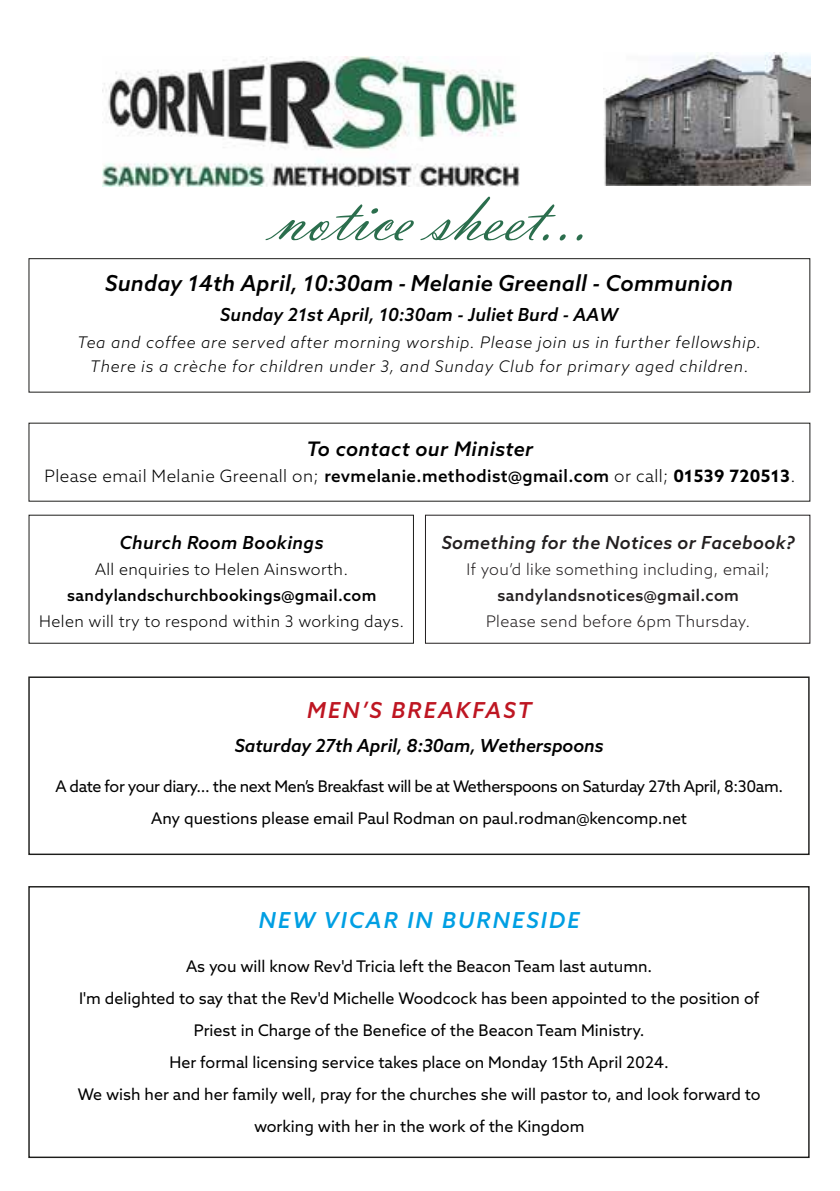
<style>
.page{position:relative;width:840px;height:1191px;background:#fff}
.page>*{position:absolute;margin:0;border:0;box-sizing:border-box;transform-origin:0 0}
.t1{font:72px "Vladimir Script";color:#2b6e4d}
.t2{font:italic 500 22px "Azo Sans";letter-spacing:.01em;color:#000}
.t3{font:italic 500 22px "Azo Sans";letter-spacing:.1em;color:#009fe3}
.t4{font:italic 500 22px "Azo Sans";letter-spacing:.1em;color:#be1622}
.t5{font:italic 500 20px "Azo Sans";letter-spacing:.025em;color:#000}
.t6{font:italic 500 18px "Azo Sans";letter-spacing:.01em;color:#000}
.t7{font:italic 500 18px "Azo Sans";letter-spacing:.025em;color:#231f20}
.t8{font:300 17px "Azo Sans";letter-spacing:.025em;color:#000}
.t9{font:16px/32px "Azo Sans";color:#000;text-align:center}
.t10{font:16px/32px "Azo Sans";letter-spacing:-.025em;color:#000;text-align:center}
.t11{font:italic 300 16px/23.2px "Azo Sans";letter-spacing:.05em;color:#000;text-align:center}
.t12{font:300 16px "Azo Sans";letter-spacing:.025em;color:#000}
.t13{font:300 16px "Azo Sans";letter-spacing:.025em;color:#231f20}
.t14{font:500 16px "Azo Sans";letter-spacing:.025em;color:#000}
.t15{font:500 16px "Azo Sans";letter-spacing:.025em;color:#231f20}
.s1{font-weight:500}
.s2{font-weight:700}
</style>
<div class="page">
<img style="left:102px;top:56px;width:417px;height:130px">
<img style="left:603px;top:52px;width:206px;height:133px">
<div style="left:28px;top:258px;width:781px;height:134px;border:1px solid #1d1d1b"></div>
<div style="left:28px;top:514px;width:386px;height:130px;border:1px solid #1d1d1b"></div>
<div style="left:424px;top:514px;width:386px;height:130px;border:1px solid #231f20"></div>
<div style="left:28px;top:676px;width:781px;height:179px;border:1px solid #1d1d1b"></div>
<h1 class="t1" style="left:274px;top:175px;width:317px">notice sheet...</h1>
<h2 class="t2" style="left:105px;top:269px;width:629px">Sunday 14th April, 10:30am - Melanie Greenall - Communion</h2>
<p class="t6" style="left:220px;top:303px;width:399px">Sunday 21st April, 10:30am - Juliet Burd - AAW</p>
<p class="t11" style="left:77px;top:331px;width:685px">Tea and coffee are served after morning worship. Please join us in further fellowship.<br>There is a crèche for children under 3, and Sunday Club for primary aged children.</p>
<p class="t5" style="left:306px;top:436px;width:228px">To contact our Minister</p>
<p class="t8" style="left:44px;top:465px;width:752px">Please email Melanie Greenall on; <span class="s1">revmelanie.methodist@gmail.com</span> or call; <span class="s2">01539 720513</span>.</p>
<p class="t6" style="left:120px;top:530px;width:205px">Church Room Bookings</p>
<p class="t12" style="left:95px;top:558px;width:254px">All enquiries to Helen Ainsworth.</p>
<p class="t14" style="left:67px;top:584px;width:310px">sandylandschurchbookings@gmail.com</p>
<p class="t12" style="left:39px;top:610px;width:366px">Helen will try to respond within 3 working days.</p>
<p class="t7" style="left:441px;top:530px;width:354px">Something for the Notices or Facebook?</p>
<p class="t13" style="left:466px;top:558px;width:304px">If you’d like something including, email;</p>
<p class="t15" style="left:497px;top:584px;width:242px">sandylandsnotices@gmail.com</p>
<p class="t13" style="left:486px;top:610px;width:265px">Please send before 6pm Thursday.</p>
<h2 class="t4" style="left:307px;top:696px;width:226px">MEN’S BREAKFAST</h2>
<p class="t6" style="left:235px;top:733px;width:370px">Saturday 27th April, 8:30am, Wetherspoons</p>
<p class="t10" style="left:55px;top:769px;width:728px">A date for your diary... the next Men’s Breakfast will be at Wetherspoons on Saturday 27th April, 8:30am.<br>Any questions please email Paul Rodman on paul.rodman@kencomp.net</p>
<h2 class="t3" style="left:259px;top:905px;width:322px">NEW VICAR IN BURNESIDE</h2>
<p class="t9" style="left:78px;top:949px;width:683px">As you will know Rev'd Tricia left the Beacon Team last autumn.<br>I'm delighted to say that the Rev'd Michelle Woodcock has been appointed to the position of Priest in Charge of the Benefice of the Beacon Team Ministry.<br>Her formal licensing service takes place on Monday 15th April 2024.<br>We wish her and her family well, pray for the churches she will pastor to, and look forward to working with her in the work of the Kingdom</p>
</div>
